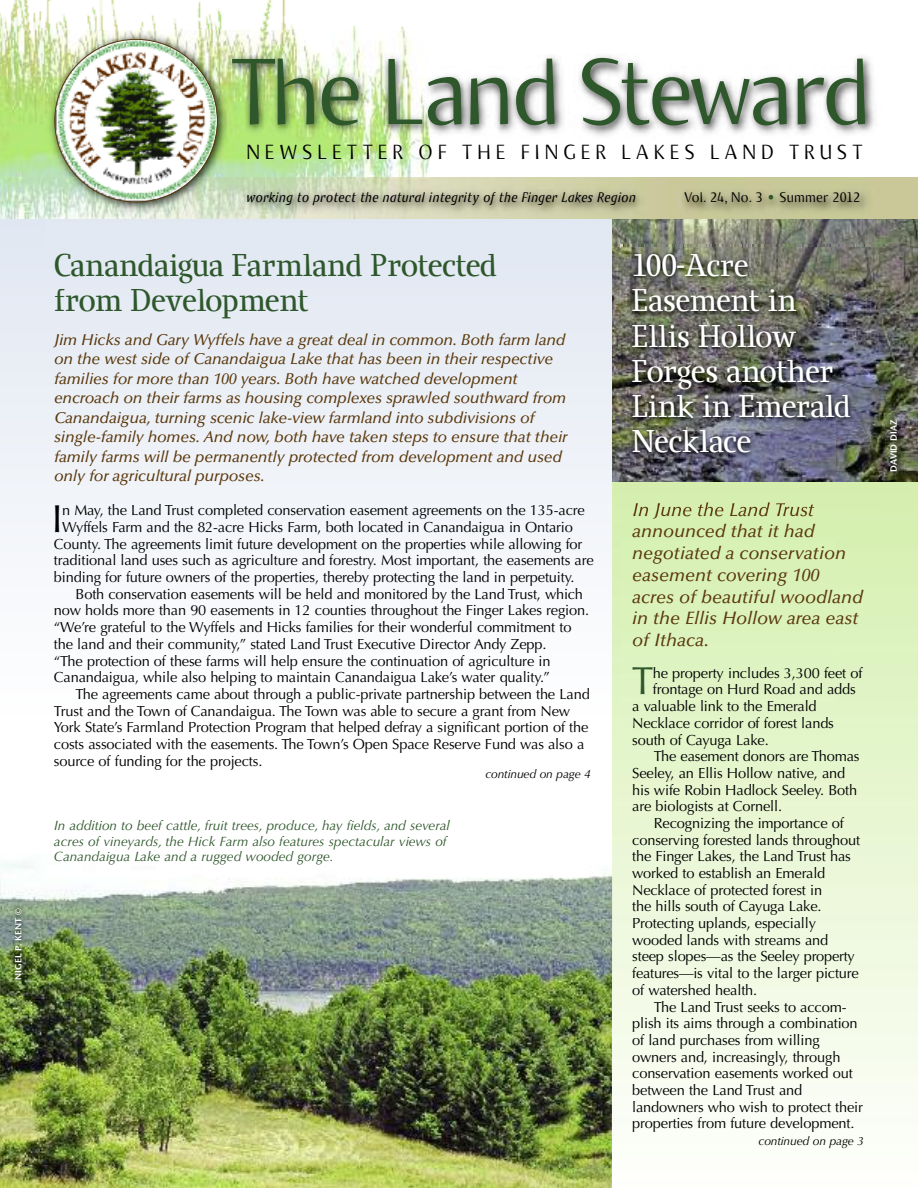
<style>
.page{position:relative;width:918px;height:1188px;background:#fff}
.page>*{position:absolute;margin:0;border:0;box-sizing:border-box;transform-origin:0 0}
.t1{font:300 97.5px "Keule Sans Serif EF";letter-spacing:-.03em;color:#2e572b}
.t2{font:39.15px "Optima";color:#000}
.t3{font:39.15px "Optima";color:#2e572b}
.t4{font:33px/35.2px "Keule Serif EF";letter-spacing:-.005em;color:#fff}
.t5{font:33px/35.2px "Keule Serif EF";letter-spacing:-.005em;color:#2e572b}
.t6{font:300 21.3px "Keule Sans Serif EF";letter-spacing:.235em;color:#000}
.t7{font:italic 500 18px/21.8px "Optima";color:#5a380c}
.t8{font:italic 500 15.75px/19.5px "Optima";letter-spacing:-.01em;color:#5a380c}
.t9{font:14.7px "Optima";letter-spacing:-.01em;color:#000}
.t10{font:italic 14.7px "Keule Semi Serif EF";letter-spacing:.04em;color:#000}
.t11{font:300 14.7px "Keule Sans Serif EF";letter-spacing:.02em;color:#000}
.t12{font:italic 13.5px/15.5px "Optima";color:#2e572b}
.t13{font:italic 12px "Optima";letter-spacing:-.01em;color:#000}
.t14{font:600 9px "Stone Sans";color:#fff}
.s1{color:#2e572b}
</style>
<div class="page">
<div style="left:0;top:219px;width:621px;height:503px;background:linear-gradient(to right,#f0f3f8,#f0f4f9)"></div>
<img style="left:612px;top:246px;width:306px;height:236px">
<img style="left:612px;top:483px;width:225px;height:239px">
<img style="left:0;top:0;width:430px;height:219px">
<img style="left:0;top:219px;width:46px;height:1px">
<svg style="left:675px;top:180px;width:243px;height:39px;background:#bfbf92"></svg>
<img style="left:430px;top:55px;width:488px;height:125px">
<img style="left:46px;top:219px;width:872px;height:27px">
<img style="left:46px;top:219px;width:629px;height:1px">
<img style="left:54px;top:39px;width:164px;height:163px">
<img style="left:0;top:862px;width:612px;height:326px">
<img style="left:0;top:900px;width:167px;height:264px">
<img style="left:884px;top:413px;width:34px;height:100px">
<img style="left:884px;top:482px;width:34px;height:1px">
<img style="left:616px;top:244px;width:268px;height:238px">
<img style="left:616px;top:483px;width:5px;height:30px">
<img style="left:633px;top:502px;width:90px;height:11px">
<p class="t14" style="left:15px;top:980px;width:73px;rotate:-90deg">NIGEL P. KENT ©</p>
<h1 class="t1" style="left:230px;top:33px;width:642px">The Land Steward</h1>
<h3 class="t6" style="left:246px;top:139px;width:618px">NEWSLETTER OF THE FINGER LAKES LAND TRUST</h3>
<p class="t10" style="left:247px;top:189px;width:391px">working to protect the natural integrity of the Finger Lakes Region</p>
<p class="t11" style="left:684px;top:189px;width:177px">Vol. 24, No. 3 <span class="s1">•</span> Summer 2012</p>
<h3 class="t5" style="left:54px;top:247px;width:444px">Canandaigua Farmland Protected from Development</h3>
<p class="t8" style="left:54px;top:331px;width:515px">Jim Hicks and Gary Wyffels have a great deal in common. Both farm land on the west side of Canandaigua Lake that has been in their respective families for more than 100 years. Both have watched development encroach on their farms as housing complexes sprawled southward from Canandaigua, turning scenic lake-view farmland into subdivisions of single-family homes. And now, both have taken steps to ensure that their family farms will be permanently protected from development and used only for agricultural purposes.</p>
<h2 class="t2" style="left:52px;top:503px;width:12px">I</h2>
<p class="t9" style="left:62px;top:504px;width:524px">n May, the Land Trust completed conservation easement agreements on the 135-acre</p>
<p class="t9" style="left:62px;top:521px;width:512px">Wyffels Farm and the 82-acre Hicks Farm, both located in Canandaigua in Ontario</p>
<p class="t9" style="left:54px;top:538px;width:530px">County. The agreements limit future development on the properties while allowing for</p>
<p class="t9" style="left:54px;top:554px;width:541px">traditional land uses such as agriculture and forestry. Most important, the easements are</p>
<p class="t9" style="left:54px;top:571px;width:522px">binding for future owners of the properties, thereby protecting the land in perpetuity.</p>
<p class="t9" style="left:76px;top:588px;width:509px">Both conservation easements will be held and monitored by the Land Trust, which</p>
<p class="t9" style="left:54px;top:605px;width:537px">now holds more than 90 easements in 12 counties throughout the Finger Lakes region.</p>
<p class="t9" style="left:54px;top:621px;width:519px">“We’re grateful to the Wyffels and Hicks families for their wonderful commitment to</p>
<p class="t9" style="left:54px;top:638px;width:494px">the land and their community,” stated Land Trust Executive Director Andy Zepp.</p>
<p class="t9" style="left:54px;top:655px;width:498px">“The protection of these farms will help ensure the continuation of agriculture in</p>
<p class="t9" style="left:54px;top:671px;width:497px">Canandaigua, while also helping to maintain Canandaigua Lake’s water quality.”</p>
<p class="t9" style="left:76px;top:688px;width:516px">The agreements came about through a public-private partnership between the Land</p>
<p class="t9" style="left:54px;top:705px;width:518px">Trust and the Town of Canandaigua. The Town was able to secure a grant from New</p>
<p class="t9" style="left:54px;top:721px;width:536px">York State’s Farmland Protection Program that helped defray a significant portion of the</p>
<p class="t9" style="left:54px;top:738px;width:532px">costs associated with the easements. The Town’s Open Space Reserve Fund was also a</p>
<p class="t9" style="left:54px;top:755px;width:210px">source of funding for the projects.</p>
<p class="t13" style="left:485px;top:769px;width:107px">continued on page 4</p>
<p class="t12" style="left:54px;top:819px;width:397px">In addition to beef cattle, fruit trees, produce, hay fields, and several acres of vineyards, the Hick Farm also features spectacular views of<br>Canandaigua Lake and a rugged wooded gorge.</p>
<h3 class="t4" style="left:631px;top:247px;width:220px">100-Acre<br>Easement in<br>Ellis Hollow<br>Forges another<br>Link in Emerald<br>Necklace</h3>
<p class="t7" style="left:632px;top:500px;width:232px">In June the Land Trust announced that it had negotiated a conservation easement covering 100 acres of beautiful woodland in the Ellis Hollow area east of Ithaca.</p>
<h2 class="t3" style="left:632px;top:665px;width:23px">T</h2>
<p class="t9" style="left:653px;top:667px;width:211px">he property includes 3,300 feet of</p>
<p class="t9" style="left:653px;top:683px;width:204px">frontage on Hurd Road and adds</p>
<p class="t9" style="left:632px;top:700px;width:186px">a valuable link to the Emerald</p>
<p class="t9" style="left:632px;top:717px;width:203px">Necklace corridor of forest lands</p>
<p class="t9" style="left:632px;top:734px;width:138px">south of Cayuga Lake.</p>
<p class="t9" style="left:654px;top:750px;width:207px">The easement donors are Thomas</p>
<p class="t9" style="left:632px;top:767px;width:215px">Seeley, an Ellis Hollow native, and</p>
<p class="t9" style="left:632px;top:784px;width:226px">his wife Robin Hadlock Seeley. Both</p>
<p class="t9" style="left:632px;top:800px;width:151px">are biologists at Cornell.</p>
<p class="t9" style="left:654px;top:817px;width:192px">Recognizing the importance of</p>
<p class="t9" style="left:632px;top:834px;width:229px">conserving forested lands throughout</p>
<p class="t9" style="left:632px;top:850px;width:220px">the Finger Lakes, the Land Trust has</p>
<p class="t9" style="left:632px;top:867px;width:195px">worked to establish an Emerald</p>
<p class="t9" style="left:632px;top:884px;width:191px">Necklace of protected forest in</p>
<p class="t9" style="left:632px;top:900px;width:191px">the hills south of Cayuga Lake.</p>
<p class="t9" style="left:632px;top:917px;width:185px">Protecting uplands, especially</p>
<p class="t9" style="left:632px;top:934px;width:198px">wooded lands with streams and</p>
<p class="t9" style="left:632px;top:950px;width:224px">steep slopes—as the Seeley property</p>
<p class="t9" style="left:632px;top:967px;width:228px">features—is vital to the larger picture</p>
<p class="t9" style="left:632px;top:984px;width:127px">of watershed health.</p>
<p class="t9" style="left:654px;top:1001px;width:194px">The Land Trust seeks to accom-</p>
<p class="t9" style="left:632px;top:1017px;width:227px">plish its aims through a combination</p>
<p class="t9" style="left:632px;top:1034px;width:189px">of land purchases from willing</p>
<p class="t9" style="left:632px;top:1051px;width:210px">owners and, increasingly, through</p>
<p class="t9" style="left:632px;top:1067px;width:222px">conservation easements worked out</p>
<p class="t9" style="left:632px;top:1084px;width:172px">between the Land Trust and</p>
<p class="t9" style="left:632px;top:1101px;width:232px">landowners who wish to protect their</p>
<p class="t9" style="left:632px;top:1117px;width:224px">properties from future development.</p>
<p class="t13" style="left:758px;top:1136px;width:107px">continued on page 3</p>
<p class="t14" style="left:890px;top:472px;width:53px;rotate:-90deg">DAVID DIAZ</p>
</div>
